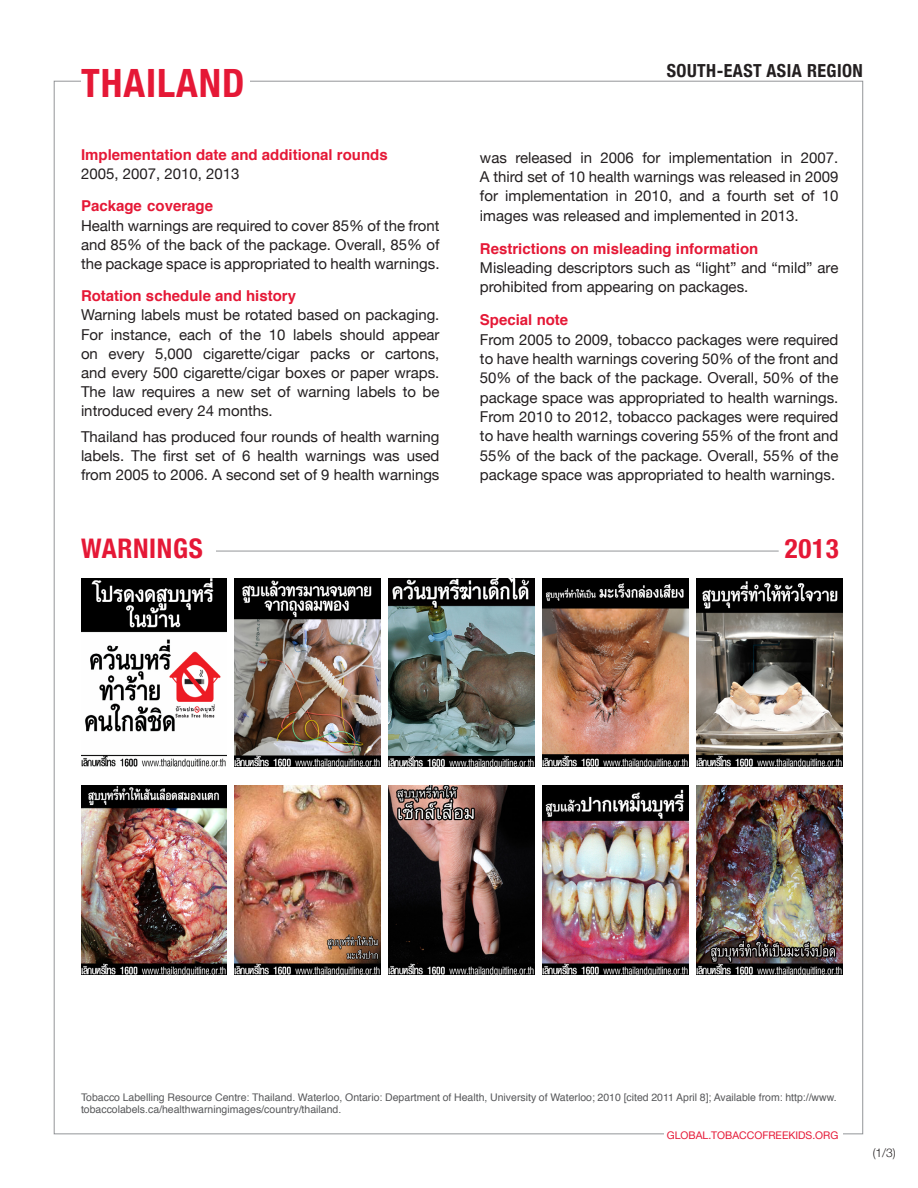
<style>
.page{position:relative;width:918px;height:1188px;background:#fff}
.page>*{position:absolute;margin:0;border:0;box-sizing:border-box;transform-origin:0 0}
.Eng_country_name{font:700 condensed 39px "Helvetica Neue";letter-spacing:.025em;color:#e51836}
.Eng_warnings{font:700 condensed 27px "Helvetica Neue";letter-spacing:.025em;color:#e51836}
.Eng_region{font:700 condensed 18px "Helvetica Neue";letter-spacing:.025em;color:#231f20}
.Eng_paragraph{font:15px/19.4px "Helvetica Neue";color:#231f20;text-align:justify}
.Eng_Heading_red{font:700 15px "Helvetica";color:#e51836}
.page_number{font:300 12px "Helvetica Neue";color:#231f20}
.reference{font:10.5px/12px "Helvetica";color:#57585a}
.t1{font:10.5px "Helvetica Neue";color:#e51836}
</style>
<div class="page">
<hr style="left:216px;top:551px;width:563px;height:1px;background:#939598">
<img style="left:81px;top:578px;width:145px;height:188px">
<img style="left:235px;top:578px;width:145px;height:188px">
<img style="left:389px;top:578px;width:145px;height:188px">
<img style="left:543px;top:578px;width:145px;height:188px">
<img style="left:697px;top:578px;width:145px;height:188px">
<img style="left:81px;top:786px;width:145px;height:188px">
<img style="left:235px;top:786px;width:145px;height:188px">
<img style="left:389px;top:786px;width:145px;height:188px">
<img style="left:543px;top:786px;width:145px;height:188px">
<img style="left:697px;top:786px;width:145px;height:188px">
<p class="Eng_country_name" style="left:81px;top:51px;width:165px">THAILAND</p>
<p class="Eng_region" style="left:667px;top:55px;width:198px">SOUTH-EAST ASIA REGION</p>
<p class="Eng_Heading_red" style="left:81px;top:142px;width:308px">Implementation date and additional rounds</p>
<p class="Eng_paragraph" style="left:81px;top:165px;width:160px">2005, 2007, 2010, 2013</p>
<p class="Eng_Heading_red" style="left:81px;top:194px;width:134px">Package coverage</p>
<p class="Eng_paragraph" style="left:81px;top:217px;width:360px">Health warnings are required to cover 85% of the front and 85% of the back of the package. Overall, 85% of the package space is appropriated to health warnings.</p>
<p class="Eng_Heading_red" style="left:81px;top:284px;width:217px">Rotation schedule and history</p>
<p class="Eng_paragraph" style="left:81px;top:306px;width:360px">Warning labels must be rotated based on packaging.<br>For instance, each of the 10 labels should appear on every 5,000 cigarette/cigar packs or cartons, and every 500 cigarette/cigar boxes or paper wraps.<br>The law requires a new set of warning labels to be introduced every 24 months.</p>
<p class="Eng_paragraph" style="left:81px;top:428px;width:360px">Thailand has produced four rounds of health warning labels. The first set of 6 health warnings was used from 2005 to 2006. A second set of 9 health warnings</p>
<p class="Eng_warnings" style="left:81px;top:526px;width:123px">WARNINGS</p>
<p class="Eng_paragraph" style="left:480px;top:149px;width:360px">was released in 2006 for implementation in 2007.<br>A third set of 10 health warnings was released in 2009 for implementation in 2010, and a fourth set of 10 images was released and implemented in 2013.</p>
<p class="Eng_Heading_red" style="left:480px;top:236px;width:280px">Restrictions on misleading information</p>
<p class="Eng_paragraph" style="left:480px;top:259px;width:360px">Misleading descriptors such as “light” and “mild” are prohibited from appearing on packages.</p>
<p class="Eng_Heading_red" style="left:480px;top:308px;width:90px">Special note</p>
<p class="Eng_paragraph" style="left:480px;top:330px;width:360px">From 2005 to 2009, tobacco packages were required to have health warnings covering 50% of the front and 50% of the back of the package. Overall, 50% of the package space was appropriated to health warnings.<br>From 2010 to 2012, tobacco packages were required to have health warnings covering 55% of the front and 55% of the back of the package. Overall, 55% of the package space was appropriated to health warnings.</p>
<p class="Eng_warnings" style="left:785px;top:526px;width:55px">2013</p>
<p class="reference" style="left:81px;top:1091px;width:757px">Tobacco Labelling Resource Centre: Thailand. Waterloo, Ontario: Department of Health, University of Waterloo; 2010 [cited 2011 April 8]; Available from: http://www. tobaccolabels.ca/healthwarningimages/country/thailand.</p>
<p class="t1" style="left:667px;top:1128px;width:173px">GLOBAL.TOBACCOFREEKIDS.ORG</p>
<p class="page_number" style="left:873px;top:1143px;width:25px">(1/3)</p>
</div>
